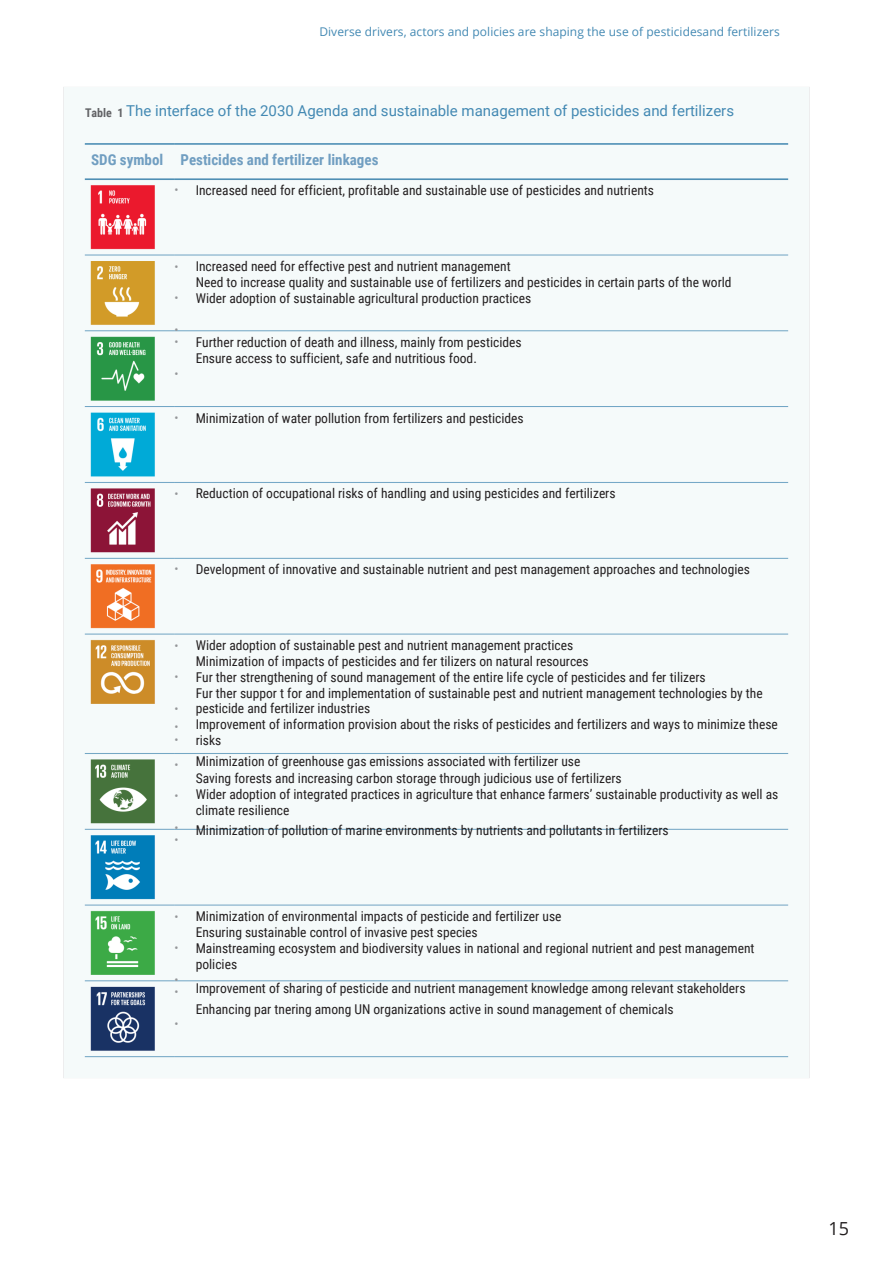
<style>
.page{position:relative;width:894px;height:1264px;background:#fff}
.page>*{position:absolute;margin:0;border:0;box-sizing:border-box;transform-origin:0 0}
.t1{font:18px "Open Sans";color:#231f20}
.t2{font:15px "Roboto";color:#4389b3}
.t3{font:700 15px "Roboto Condensed";color:#709ec1}
.t4{font:13.5px/15.8px "Roboto Condensed";color:#231f20}
.t5{font:12px "Open Sans";letter-spacing:.005em;color:#4389b3}
.t6{font:12px "Roboto Condensed";color:#939598}
.t7{font:700 12px "Roboto Condensed";color:#626366}
</style>
<div class="page">
<img style="left:63px;top:87px;width:747px;height:991px">
<h3 class="t5" style="left:319px;top:24px;width:462px">Diverse drivers, actors and policies are shaping the use of pesticidesand fertilizers</h3>
<h3 class="t2" style="left:126px;top:102px;width:609px">The interface of the 2030 Agenda and sustainable management of pesticides and fertilizers</h3>
<p class="t3" style="left:91px;top:151px;width:74px">SDG symbol</p>
<h3 class="t3" style="left:180px;top:151px;width:199px">Pesticides and fertilizer linkages</h3>
<p class="t7" style="left:85px;top:106px;width:40px">Table 1</p>
<p class="t6" style="left:174px;top:183px;width:6px">•</p>
<p class="t4" style="left:196px;top:183px;width:459px">Increased need for efficient, profitable and sustainable use of pesticides and nutrients</p>
<h2 class="t6" style="left:174px;top:259px;width:6px">•</h2>
<h2 class="t6" style="left:174px;top:291px;width:6px">•</h2>
<h2 class="t6" style="left:174px;top:322px;width:6px">•</h2>
<h4 class="t6" style="left:174px;top:335px;width:6px">•</h4>
<h4 class="t6" style="left:174px;top:367px;width:6px">•</h4>
<h1 class="t6" style="left:174px;top:411px;width:6px">•</h1>
<p class="t4" style="left:196px;top:259px;width:537px">Increased need for effective pest and nutrient management<br>Need to increase quality and sustainable use of fertilizers and pesticides in certain parts of the world<br>Wider adoption of sustainable agricultural production practices</p>
<h3 class="t4" style="left:196px;top:334px;width:327px">Further reduction of death and illness, mainly from pesticides<br>Ensure access to sufficient, safe and nutritious food.</h3>
<p class="t4" style="left:196px;top:410px;width:329px">Minimization of water pollution from fertilizers and pesticides</p>
<h1 class="t6" style="left:174px;top:486px;width:6px">•</h1>
<p class="t4" style="left:196px;top:486px;width:421px">Reduction of occupational risks of handling and using pesticides and fertilizers</p>
<p class="t6" style="left:174px;top:562px;width:6px">•</p>
<p class="t4" style="left:196px;top:561px;width:555px">Development of innovative and sustainable nutrient and pest management approaches and technologies</p>
<h3 class="t6" style="left:174px;top:638px;width:6px">•</h3>
<h3 class="t6" style="left:174px;top:670px;width:6px">•</h3>
<h3 class="t6" style="left:174px;top:701px;width:6px">•</h3>
<h3 class="t6" style="left:174px;top:733px;width:6px">•</h3>
<p class="t6" style="left:174px;top:719px;width:6px">•</p>
<p class="t6" style="left:174px;top:757px;width:6px">•</p>
<p class="t6" style="left:174px;top:789px;width:6px">•</p>
<p class="t6" style="left:174px;top:820px;width:6px">•</p>
<h3 class="t6" style="left:174px;top:833px;width:6px">•</h3>
<p class="t4" style="left:196px;top:637px;width:583px">Wider adoption of sustainable pest and nutrient management practices<br>Minimization of impacts of pesticides and fer tilizers on natural resources<br>Fur ther strengthening of sound management of the entire life cycle of pesticides and fer tilizers<br>Fur ther suppor t for and implementation of sustainable pest and nutrient management technologies by the pesticide and fertilizer industries<br>Improvement of information provision about the risks of pesticides and fertilizers and ways to minimize these risks</p>
<p class="t4" style="left:196px;top:753px;width:584px;line-height:16.2px">Minimization of greenhouse gas emissions associated with fertilizer use<br>Saving forests and increasing carbon storage through judicious use of fertilizers<br>Wider adoption of integrated practices in agriculture that enhance farmers’ sustainable productivity as well as climate resilience</p>
<p class="t4" style="left:196px;top:822px;width:474px">Minimization of pollution of marine environments by nutrients and pollutants in fertilizers</p>
<h3 class="t6" style="left:174px;top:909px;width:6px">•</h3>
<h3 class="t6" style="left:174px;top:941px;width:6px">•</h3>
<h3 class="t6" style="left:174px;top:972px;width:6px">•</h3>
<p class="t6" style="left:174px;top:985px;width:6px">•</p>
<p class="t6" style="left:174px;top:1016px;width:6px">•</p>
<h3 class="t4" style="left:196px;top:908px;width:560px">Minimization of environmental impacts of pesticide and fertilizer use<br>Ensuring sustainable control of invasive pest species<br>Mainstreaming ecosystem and biodiversity values in national and regional nutrient and pest management policies</h3>
<h3 class="t4" style="left:196px;top:978px;width:551px;line-height:20.2px">Improvement of sharing of pesticide and nutrient management knowledge among relevant stakeholders<br>Enhancing par tnering among UN organizations active in sound management of chemicals</h3>
<p class="t1" style="left:828px;top:1215px;width:22px">15</p>
</div>
